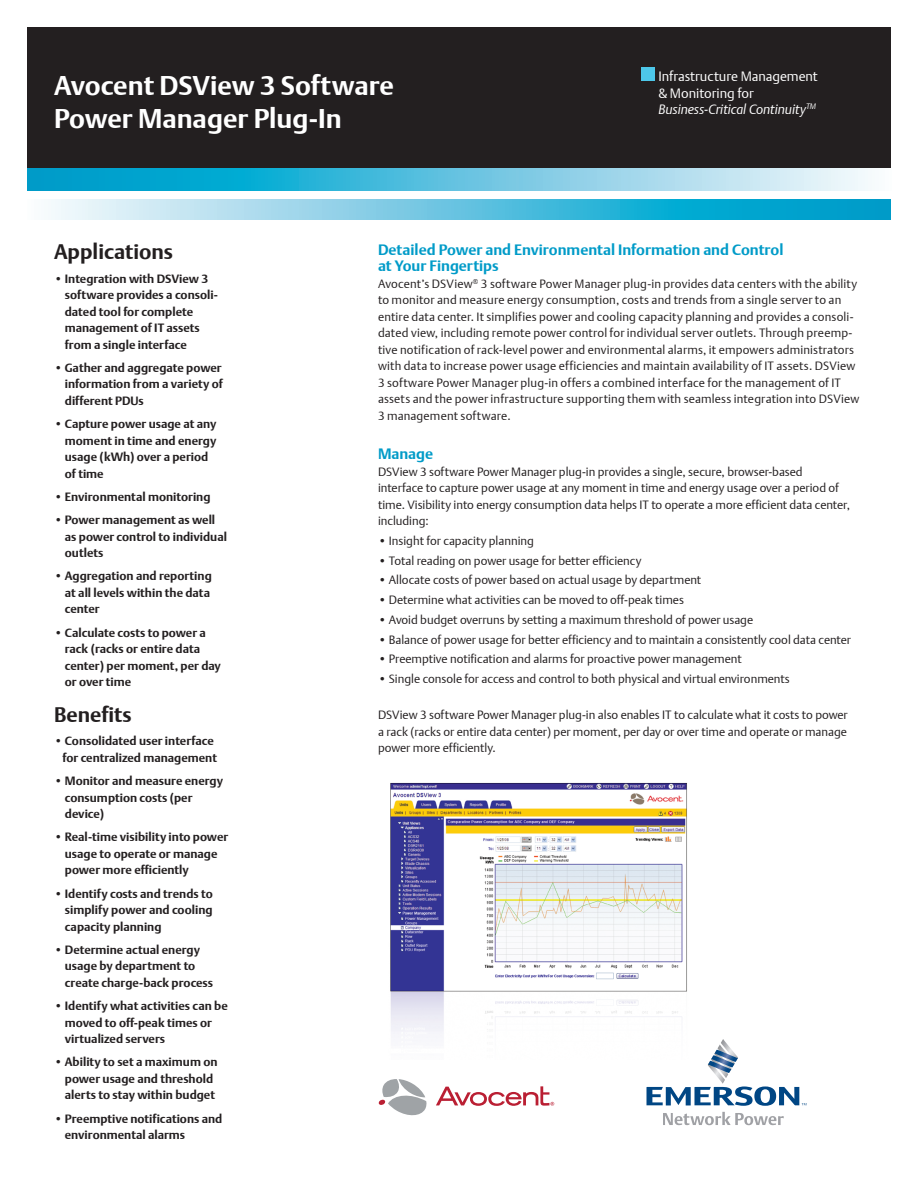
<style>
.page{position:relative;width:918px;height:1188px;background:#fff}
.page>*{position:absolute;margin:0;border:0;box-sizing:border-box;transform-origin:0 0}
.t1{font:700 27px/33px "DTL Argo T";color:#fff}
.t2{font:700 21px "DTL Argo T";color:#231f20}
.t3{font:700 15px/16.5px "DTL Argo T";color:#009bc8}
.t4{font:300 13.5px/16.2px "DTL Argo T";color:#fff}
.t5{font:italic 300 13.5px "DTL Argo T";color:#fff}
.t6{font:300 12px/16.5px "DTL Argo T";letter-spacing:.005em;color:#231f20}
.t7{font:700 12px/16.5px "DTL Argo T";color:#231f20}
</style>
<div class="page">
<img style="left:390px;top:783px;width:297px;height:251px">
<div style="left:27px;top:27px;width:864px;height:160px;background:#231f20"></div>
<svg style="left:647px;top:1039px;width:159px;height:67px"></svg>
<svg style="left:663px;top:1112px;width:121px;height:13px"></svg>
<div style="left:641px;top:68px;width:14px;height:13px;background:#4dc7e9"></div>
<svg style="left:379px;top:1079px;width:48px;height:36px"></svg>
<svg style="left:436px;top:1086px;width:118px;height:20px"></svg>
<svg style="left:27px;top:169px;width:864px;height:22px;background:#65c5e1"></svg>
<svg style="left:51px;top:199px;width:840px;height:20px;background:#62c4e0"></svg>
<p class="t1" style="left:54px;top:69px;width:342px">Avocent DSView 3 Software<br>Power Manager Plug-In</p>
<p class="t4" style="left:658px;top:68px;width:161px">Infrastructure Management &amp; Monitoring for</p>
<p class="t5" style="left:658px;top:101px;width:159px">Business-Critical Continuity<sup>TM</sup></p>
<p class="t2" style="left:54px;top:239px;width:121px">Applications</p>
<p class="t7" style="left:65px;top:270px;width:155px;text-indent:-11px">• Integration with DSView 3 software provides a consoli&shy;dated tool for complete management of IT assets from a single interface</p>
<p class="t7" style="left:65px;top:359px;width:160px;text-align:justify;text-indent:-11px">• Gather and aggregate power information from a variety of different PDUs</p>
<p class="t7" style="left:65px;top:415px;width:153px;text-indent:-11px">• Capture power usage at any moment in time and energy usage (kWh) over a period of time</p>
<p class="t7" style="left:54px;top:488px;width:158px">• Environmental monitoring</p>
<p class="t7" style="left:65px;top:511px;width:164px;text-indent:-11px">• Power management as well as power control to individual outlets</p>
<p class="t7" style="left:65px;top:568px;width:148px;text-indent:-11px">• Aggregation and reporting at all levels within the data center</p>
<p class="t7" style="left:65px;top:624px;width:158px;text-indent:-11px">• Calculate costs to power a rack (racks or entire data center) per moment, per day or over time</p>
<p class="t2" style="left:54px;top:702px;width:79px">Benefits</p>
<p class="t7" style="left:54px;top:733px;width:165px;text-align:right">• Consolidated user interface for centralized management</p>
<p class="t7" style="left:65px;top:772px;width:160px;text-indent:-11px">• Monitor and measure energy consumption costs (per device)</p>
<p class="t7" style="left:65px;top:829px;width:165px;text-indent:-11px">• Real-time visibility into power usage to operate or manage power more efficiently</p>
<p class="t7" style="left:65px;top:885px;width:149px;text-align:justify;text-indent:-11px">• Identify costs and trends to simplify power and cooling capacity planning</p>
<p class="t7" style="left:65px;top:941px;width:150px;text-indent:-11px">• Determine actual energy usage by department to create charge-back process</p>
<p class="t7" style="left:65px;top:997px;width:164px;text-indent:-11px">• Identify what activities can be moved to off-peak times or virtualized servers</p>
<p class="t7" style="left:65px;top:1054px;width:154px;text-indent:-11px">• Ability to set a maximum on power usage and threshold alerts to stay within budget</p>
<p class="t7" style="left:65px;top:1110px;width:159px;text-indent:-11px">• Preemptive notifications and environmental alarms</p>
<p class="t3" style="left:378px;top:241px;width:407px">Detailed Power and Environmental Information and Control at Your Fingertips</p>
<p class="t6" style="left:378px;top:275px;width:483px">Avocent’s DSView<sup>®</sup> 3 software Power Manager plug-in provides data centers with the ability to monitor and measure energy consumption, costs and trends from a single server to an entire data center. It simplifies power and cooling capacity planning and provides a consoli&shy;dated view, including remote power control for individual server outlets. Through preemp&shy;tive notification of rack-level power and environmental alarms, it empowers administrators with data to increase power usage efficiencies and maintain availability of IT assets. DSView 3 software Power Manager plug-in offers a combined interface for the management of IT assets and the power infrastructure supporting them with seamless integration into DSView 3 management software.</p>
<p class="t3" style="left:378px;top:445px;width:57px">Manage</p>
<p class="t6" style="left:378px;top:463px;width:474px">DSView 3 software Power Manager plug-in provides a single, secure, browser-based interface to capture power usage at any moment in time and energy usage over a period of time. Visibility into energy consumption data helps IT to operate a more efficient data center, including:</p>
<p class="t6" style="left:378px;top:532px;width:157px">• Insight for capacity planning</p>
<p class="t6" style="left:378px;top:552px;width:265px">• Total reading on power usage for better efficiency</p>
<p class="t6" style="left:378px;top:572px;width:325px">• Allocate costs of power based on actual usage by department</p>
<p class="t6" style="left:378px;top:591px;width:308px">• Determine what activities can be moved to off-peak times</p>
<p class="t6" style="left:378px;top:611px;width:377px">• Avoid budget overruns by setting a maximum threshold of power usage</p>
<p class="t6" style="left:378px;top:631px;width:475px">• Balance of power usage for better efficiency and to maintain a consistently cool data center</p>
<p class="t6" style="left:378px;top:651px;width:365px">• Preemptive notification and alarms for proactive power management</p>
<p class="t6" style="left:378px;top:670px;width:413px">• Single console for access and control to both physical and virtual environments</p>
<p class="t6" style="left:378px;top:707px;width:471px;text-align:justify">DSView 3 software Power Manager plug-in also enables IT to calculate what it costs to power a rack (racks or entire data center) per moment, per day or over time and operate or manage power more efficiently.</p>
</div>
